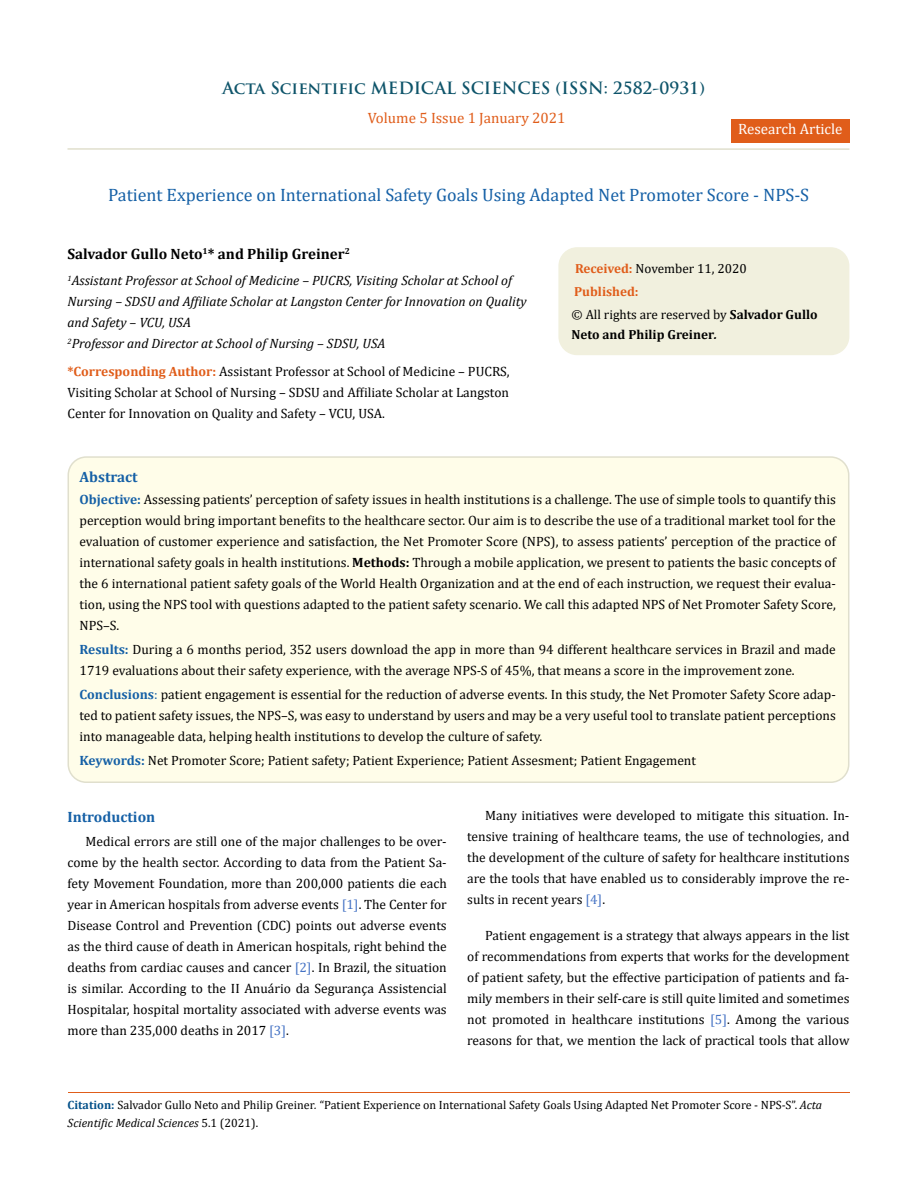
<style>
.page{position:relative;width:917px;height:1188px;background:#fff}
.page>*{position:absolute;margin:0;border:0;box-sizing:border-box;transform-origin:0 0}
.t1{font:18px "Cambria";color:#1560a6}
.t2{font:700 16.5px "Trajan Pro";color:#0e546a}
.t3{font:700 15px "Cambria";color:#000}
.t4{font:15px "Cambria";color:#e05d1a}
.t5{font:700 15px "Cambria";color:#1560a6}
.t6{font:15px "Cambria";color:#fff}
.t7{font:13.5px/21px "Cambria";color:#000;text-align:justify}
.t8{font:italic 13.5px/21px "Cambria";color:#000}
.t9{font:13.2px/22.6px "Cambria";color:#000}
.t10{font:700 13.2px "Cambria";color:#000}
.t11{font:12px/18px "Cambria";color:#000}
.s1{font-weight:700;color:#e05d1a}
.s2{font-weight:700}
.s3{font-style:italic}
.s4{font-weight:700;color:#1560a6}
.s5{color:#1560a6}
.s6{color:#4472c4}
.s7{font-weight:700;color:#035089}
</style>
<div class="page">
<div style="left:731px;top:119px;width:118px;height:23px;background:#e05d1a"></div>
<div style="left:559px;top:248px;width:289px;height:106px;background:#f1f0de;border-radius:18px"></div>
<div style="left:558px;top:247px;width:291px;height:108px;border:2px solid #f1f0de;border-radius:18px"></div>
<div style="left:68px;top:457px;width:780px;height:325px;background:#fffde9;border-radius:18px"></div>
<div style="left:67px;top:456px;width:782px;height:327px;border:2px solid #e0dfcd;border-radius:18px"></div>
<hr style="left:68px;top:1093px;width:781px;height:1px;background:#e05d1a">
<hr style="left:67px;top:148px;width:782px;height:2px;background:#e0dfcd">
<p class="t2" style="left:222px;top:77px;width:484px">Acta Scientific MEDICAL SCIENCES (ISSN: 2582-0931)</p>
<p class="t4" style="left:368px;top:109px;width:199px">Volume 5 Issue 1 January 2021</p>
<p class="t6" style="left:738px;top:120px;width:106px">Research Article</p>
<h1 class="t1" style="left:108px;top:184px;width:702px">Patient Experience on International Safety Goals Using Adapted Net Promoter Score - NPS-S</h1>
<p class="t3" style="left:67px;top:244px;width:284px">Salvador Gullo Neto<sup>1</sup>* and Philip Greiner<sup>2</sup></p>
<p class="t8" style="left:67px;top:269px;width:461px"><sup>1</sup>Assistant Professor at School of Medicine – PUCRS, Visiting Scholar at School of Nursing – SDSU and Affiliate Scholar at Langston Center for Innovation on Quality and Safety – VCU, USA<br><sup>2</sup>Professor and Director at School of Nursing – SDSU, USA</p>
<p class="t7" style="left:67px;top:361px;width:443px"><span class="s1">*Corresponding Author:</span> Assistant Professor at School of Medicine – PUCRS, Visiting Scholar at School of Nursing – SDSU and Affiliate Scholar at Langston Center for Innovation on Quality and Safety – VCU, USA.</p>
<p class="t9" style="left:571px;top:257px;width:248px"><span class="s1">Received:</span> November 11, 2020<br><span class="s1">Published:<br></span>© All rights are reserved by <span class="s2">Salvador Gullo</span></p>
<p class="t10" style="left:571px;top:325px;width:147px">Neto and Philip Greiner<span class="s3">.</span></p>
<p class="t5" style="left:80px;top:466px;width:60px">Abstract</p>
<p class="t7" style="left:80px;top:489px;width:757px"><span class="s4">Objective:</span> Assessing patients’ perception of safety issues in health institutions is a challenge. The use of simple tools to quantify this perception would bring important benefits to the healthcare sector. Our aim is to describe the use of a traditional market tool for the evaluation of customer experience and satisfaction, the Net Promoter Score (NPS), to assess patients’ perception of the practice of international safety goals in health institutions. <span class="s2">Methods:</span> Through a mobile application, we present to patients the basic concepts of the 6 international patient safety goals of the World Health Organization and at the end of each instruction, we request their evalua&shy;tion, using the NPS tool with questions adapted to the patient safety scenario. We call this adapted NPS of Net Promoter Safety Score, NPS–S.</p>
<p class="t7" style="left:80px;top:639px;width:757px"><span class="s4">Results:</span> During a 6 months period, 352 users download the app in more than 94 different healthcare services in Brazil and made<br>1719 evaluations about their safety experience, with the average NPS-S of 45%, that means a score in the improvement zone.</p>
<p class="t7" style="left:80px;top:684px;width:757px"><span class="s4">Conclusions</span><span class="s5">:</span> patient engagement is essential for the reduction of adverse events. In this study, the Net Promoter Safety Score adap&shy;ted to patient safety issues, the NPS–S, was easy to understand by users and may be a very useful tool to translate patient perceptions into manageable data, helping health institutions to develop the culture of safety.</p>
<p class="t7" style="left:80px;top:750px;width:618px"><span class="s4">Keywords:</span> Net Promoter Score; Patient safety; Patient Experience; Patient Assesment; Patient Engagement</p>
<p class="t5" style="left:67px;top:806px;width:89px">Introduction</p>
<p class="t7" style="left:67px;top:831px;width:381px;text-indent:18px">Medical errors are still one of the major challenges to be over&shy;come by the health sector. According to data from the Patient Sa&shy;fety Movement Foundation, more than 200,000 patients die each year in American hospitals from adverse events <span class="s6">[1]</span>. The Center for Disease Control and Prevention (CDC) points out adverse events as the third cause of death in American hospitals, right behind the deaths from cardiac causes and cancer <span class="s6">[2]</span>. In Brazil, the situation is similar. According to the II Anuário da Segurança Assistencial Hospitalar, hospital mortality associated with adverse events was more than 235,000 deaths in 2017 <span class="s6">[3]</span>.</p>
<p class="t7" style="left:467px;top:804px;width:384px;text-indent:18px">Many initiatives were developed to mitigate this situation. In&shy;tensive training of healthcare teams, the use of technologies, and the development of the culture of safety for healthcare institutions are the tools that have enabled us to considerably improve the re&shy;sults in recent years <span class="s6">[4]</span>.</p>
<p class="t7" style="left:467px;top:925px;width:384px;text-indent:18px">Patient engagement is a strategy that always appears in the list of recommendations from experts that works for the development of patient safety, but the effective participation of patients and fa&shy;mily members in their self-care is still quite limited and sometimes not promoted in healthcare institutions <span class="s6">[5]</span>. Among the various reasons for that, we mention the lack of practical tools that allow</p>
<p class="t11" style="left:68px;top:1096px;width:756px"><span class="s7">Citation:</span> Salvador Gullo Neto and Philip Greiner<span class="s3">.</span> “Patient Experience on International Safety Goals Using Adapted Net Promoter Score - NPS-S”. <span class="s3">Acta<br>Scientific Medical Sciences</span> 5.1 (2021).</p>
</div>
